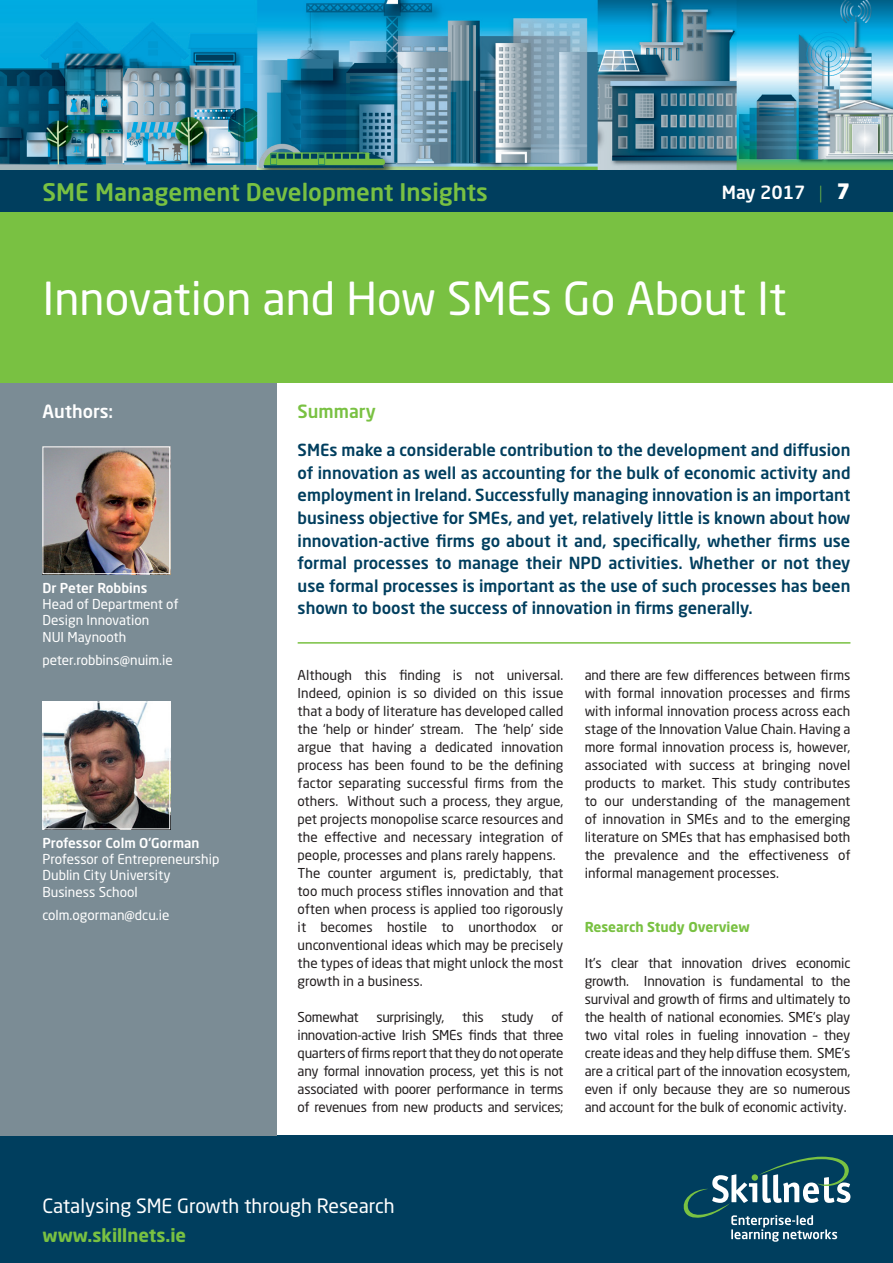
<style>
.page{position:relative;width:893px;height:1263px;background:#fff}
.page>*{position:absolute;margin:0;border:0;box-sizing:border-box;transform-origin:0 0}
.t1{font:45px "Neo Sans Std";color:#fff}
.t2{font:500 24px "Neo Sans Std";color:#79c142}
.t3{font:19.5px "Neo Sans Std";color:#fff}
.t4{font:500 18px "Neo Sans Std";color:#fff}
.t5{font:700 18px "Neo Sans Std";color:#79c142}
.t6{font:500 18px "Neo Sans Std";color:#79c142}
.t7{font:500 16.5px/22.5px "Neo Sans Std";color:#003e5e;text-align:justify}
.t8{font:13.5px/18px "Neo Sans Std";color:#231f20;text-align:justify}
.t9{font:13.5px/16.2px "Neo Sans Std";color:#fff}
.t10{font:500 13.5px "Neo Sans Std";color:#fff}
.t11{font:13.5px "Neo Sans Std";letter-spacing:-.02em;color:#231f20}
.t12{font:700 13.5px "Neo Sans Std";color:#79c142}
.s1{font-weight:300;color:#79c142}
.s2{font-weight:900;font-size:21px}
</style>
<div class="page">
<div style="left:0;top:1135px;width:893px;height:128px;background:#003e5e"></div>
<svg style="left:683px;top:1157px;width:167px;height:85px"></svg>
<img style="left:0;top:0;width:893px;height:170px">
<div style="left:0;top:170px;width:893px;height:43px;background:#003e5e"></div>
<div style="left:0;top:213px;width:893px;height:170px;background:#79c142"></div>
<div style="left:0;top:383px;width:276px;height:752px;background:#7b8c95"></div>
<img style="left:45px;top:448px;width:123px;height:124px">
<div style="left:43px;top:446px;width:127px;height:128px;border:1px solid #fff"></div>
<img style="left:45px;top:704px;width:123px;height:123px">
<div style="left:43px;top:702px;width:127px;height:127px;border:1px solid #fff"></div>
<hr style="left:298px;top:642px;width:552px;height:2px;background:#79c142">
<h2 class="t2" style="left:43px;top:177px;width:447px">SME Management Development Insights</h2>
<h3 class="t4" style="left:722px;top:181px;width:130px">May 2017 <span class="s1">|</span> <span class="s2">7</span></h3>
<h1 class="t1" style="left:43px;top:271px;width:745px">Innovation and How SMEs Go About It</h1>
<h3 class="t4" style="left:43px;top:400px;width:72px">Authors:</h3>
<p class="t10" style="left:43px;top:579px;width:106px">Dr Peter Robbins</p>
<p class="t9" style="left:43px;top:596px;width:137px">Head of Department of<br>Design Innovation<br>NUI Maynooth</p>
<p class="t9" style="left:43px;top:652px;width:132px">peter.robbins@nuim.ie</p>
<p class="t10" style="left:43px;top:834px;width:158px">Professor Colm O’Gorman</p>
<p class="t9" style="left:43px;top:851px;width:178px">Professor of Entrepreneurship<br>Dublin City University<br>Business School</p>
<p class="t9" style="left:43px;top:907px;width:128px">colm.ogorman@dcu.ie</p>
<h3 class="t6" style="left:298px;top:400px;width:80px">Summary</h3>
<p class="t7" style="left:298px;top:439px;width:554px">SMEs make a considerable contribution to the development and diffusion of innovation as well as accounting for the bulk of economic activity and employment in Ireland. Successfully managing innovation is an important business objective for SMEs, and yet, relatively little is known about how innovation-active firms go about it and, specifically, whether firms use formal processes to manage their NPD activities. Whether or not they use formal processes is important as the use of such processes has been shown to boost the success of innovation in firms generally.</p>
<p class="t8" style="left:298px;top:666px;width:267px;text-align:left">Although this finding is not universal.<br>Indeed, opinion is so divided on this issue that a body of literature has developed called the ‘help or hinder’ stream. The ‘help’ side argue that having a dedicated innovation process has been found to be the defining factor separating successful firms from the others. Without such a process, they argue, pet projects monopolise scarce resources and the effective and necessary integration of people, processes and plans rarely happens.<br>The counter argument is, predictably, that too much process stifles innovation and that often when process is applied too rigorously it becomes hostile to unorthodox or unconventional ideas which may be precisely the types of ideas that might unlock the most growth in a business.</p>
<p class="t11" style="left:298px;top:1009px;width:62px">Somewhat</p>
<p class="t11" style="left:376px;top:1009px;width:70px">surprisingly,</p>
<p class="t8" style="left:462px;top:1008px;width:23px">this</p>
<p class="t8" style="left:501px;top:1008px;width:34px">study</p>
<p class="t8" style="left:298px;top:1008px;width:267px;text-indent:254px">of innovation-active Irish SMEs finds that three quarters of firms report that they do not operate any formal innovation process, yet this is not associated with poorer performance in terms of revenues from new products and services;</p>
<p class="t8" style="left:585px;top:666px;width:267px">and there are few differences between firms with formal innovation processes and firms with informal innovation process across each stage of the Innovation Value Chain. Having a more formal innovation process is, however, associated with success at bringing novel products to market. This study contributes to our understanding of the management of innovation in SMEs and to the emerging literature on SMEs that has emphasised both the prevalence and the effectiveness of informal management processes.</p>
<p class="t12" style="left:585px;top:918px;width:167px">Research Study Overview</p>
<p class="t8" style="left:585px;top:954px;width:267px">It’s clear that innovation drives economic growth. Innovation is fundamental to the survival and growth of firms and ultimately to the health of national economies. SME’s play two vital roles in fueling innovation – they create ideas and they help diffuse them. SME’s are a critical part of the innovation ecosystem, even if only because they are so numerous and account for the bulk of economic activity.</p>
<h3 class="t3" style="left:43px;top:1194px;width:354px">Catalysing SME Growth through Research</h3>
<h3 class="t5" style="left:43px;top:1223px;width:145px">www.skillnets.ie</h3>
</div>
